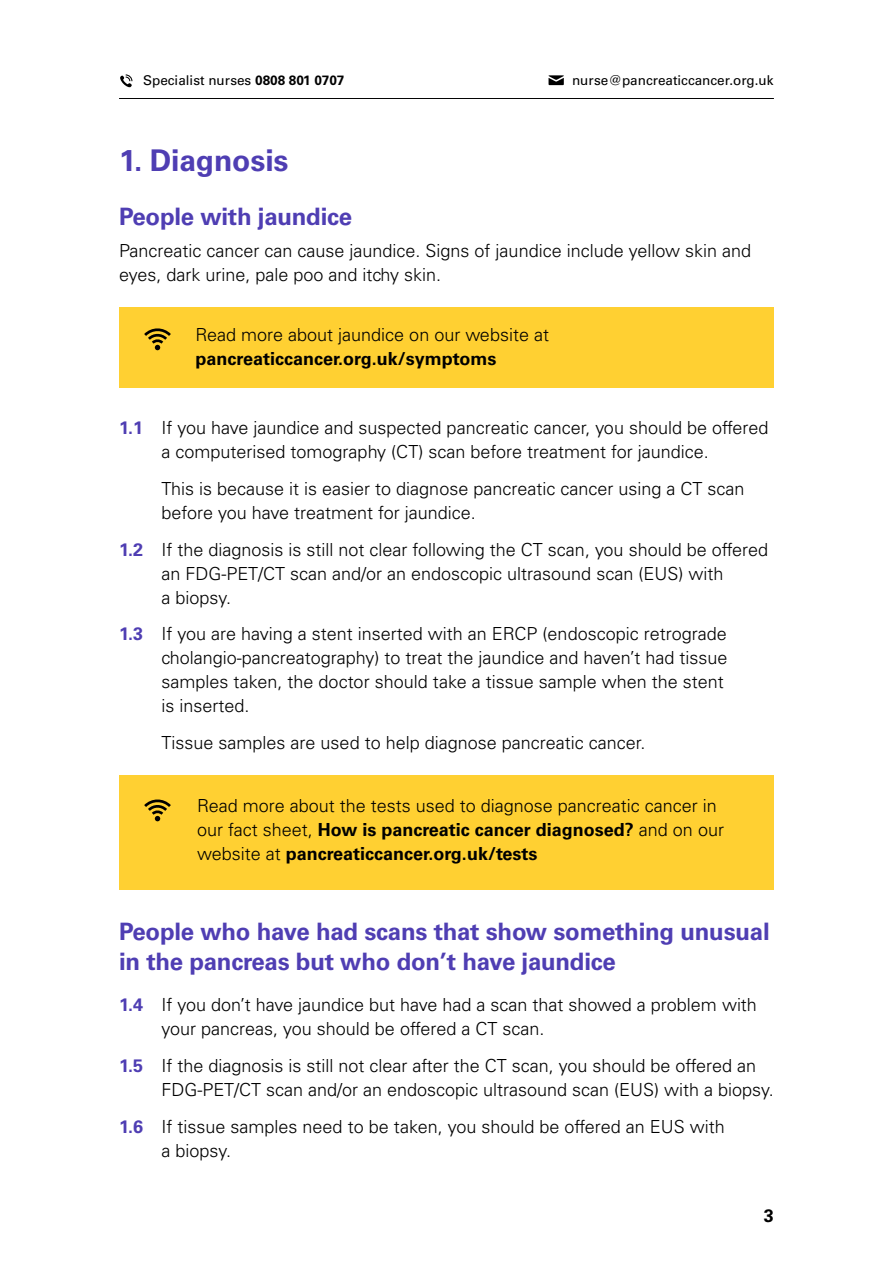
<style>
.page{position:relative;width:893px;height:1263px;background:#fff}
.page>*{position:absolute;margin:0;border:0;box-sizing:border-box;transform-origin:0 0}
.t1{font:700 30px "Univers LT Std";letter-spacing:-.005em;color:#4f3eb3}
.t2{font:700 24px/30px "Univers LT Std";letter-spacing:-.01em;color:#4f3eb3}
.t3{font:300 18px/24px "Univers LT Std";color:#000}
.t4{font:700 18px "Univers LT Std";color:#000}
.t5{font:13.5px "Univers LT Std";color:#000}
.s1{font-weight:700}
.s2{font-weight:700;color:#4f3eb3}
</style>
<div class="page">
<hr style="left:119px;top:98px;width:655px;height:1px;background:#000">
<svg style="left:120px;top:74px;width:13px;height:14px"></svg>
<svg style="left:548px;top:75px;width:16px;height:10px"></svg>
<div style="left:119px;top:775px;width:655px;height:115px;background:#ffd032"></div>
<div style="left:119px;top:307px;width:655px;height:81px;background:#ffd032"></div>
<svg style="left:144px;top:328px;width:27px;height:22px"></svg>
<svg style="left:144px;top:799px;width:27px;height:22px"></svg>
<p class="t5" style="left:143px;top:72px;width:203px">Specialist nurses <span class="s1">0808 801 0707</span></p>
<p class="t5" style="left:572px;top:72px;width:203px">nurse@pancreaticcancer.org.uk</p>
<h1 class="t1" style="left:119px;top:142px;width:171px">1. Diagnosis</h1>
<h2 class="t2" style="left:119px;top:201px;width:235px">People with jaundice</h2>
<p class="t3" style="left:119px;top:239px;width:633px">Pancreatic cancer can cause jaundice. Signs of jaundice include yellow skin and eyes, dark urine, pale poo and itchy skin.</p>
<p class="t3" style="left:196px;top:323px;width:355px">Read more about jaundice on our website at</p>
<p class="t4" style="left:196px;top:348px;width:302px">pancreaticcancer.org.uk/symptoms</p>
<p class="t3" style="left:162px;top:416px;width:608px;text-indent:-43px"><span class="s2">1.1</span> If you have jaundice and suspected pancreatic cancer, you should be offered a computerised tomography (CT) scan before treatment for jaundice.</p>
<p class="t3" style="left:162px;top:476px;width:584px">This is because it is easier to diagnose pancreatic cancer using a CT scan before you have treatment for jaundice.</p>
<p class="t3" style="left:162px;top:537px;width:608px;text-indent:-43px"><span class="s2">1.2</span> If the diagnosis is still not clear following the CT scan, you should be offered an FDG-PET/CT scan and/or an endoscopic ultrasound scan (EUS) with<br>a biopsy.</p>
<p class="t3" style="left:162px;top:622px;width:567px;text-indent:-43px"><span class="s2">1.3</span> If you are having a stent inserted with an ERCP (endoscopic retrograde cholangio-pancreatography) to treat the jaundice and haven’t had tissue samples taken, the doctor should take a tissue sample when the stent is inserted.</p>
<p class="t3" style="left:162px;top:731px;width:485px">Tissue samples are used to help diagnose pancreatic cancer.</p>
<p class="t3" style="left:197px;top:794px;width:528px">Read more about the tests used to diagnose pancreatic cancer in our fact sheet, <span class="s1">How is pancreatic cancer diagnosed?</span> and on our website at <span class="s1">pancreaticcancer.org.uk/tests</span></p>
<h2 class="t2" style="left:119px;top:917px;width:652px">People who have had scans that show something unusual in the pancreas but who don’t have jaundice</h2>
<p class="t3" style="left:162px;top:993px;width:597px;text-indent:-43px"><span class="s2">1.4</span> If you don’t have jaundice but have had a scan that showed a problem with your pancreas, you should be offered a CT scan.</p>
<p class="t3" style="left:162px;top:1053px;width:614px;text-indent:-43px"><span class="s2">1.5</span> If the diagnosis is still not clear after the CT scan, you should be offered an<br>FDG-PET/CT scan and/or an endoscopic ultrasound scan (EUS) with a biopsy.</p>
<p class="t3" style="left:162px;top:1114px;width:565px;text-indent:-43px"><span class="s2">1.6</span> If tissue samples need to be taken, you should be offered an EUS with a biopsy.</p>
<p class="t4" style="left:764px;top:1205px;width:12px">3</p>
</div>
